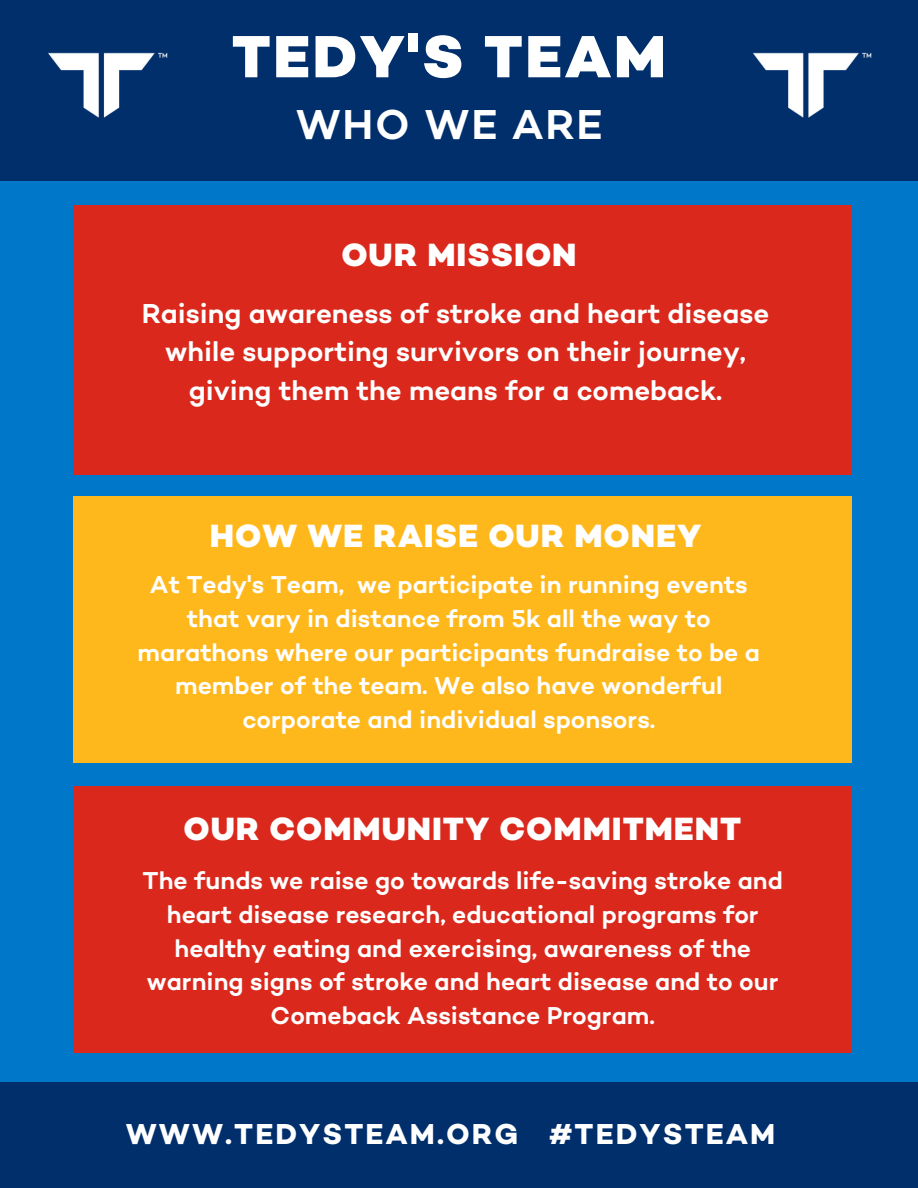
<style>
.page{position:relative;width:918px;height:1188px;background:#0077c8}
.page>*{position:absolute;margin:0;border:0;box-sizing:border-box;transform-origin:0 0}
.t1{font:800 60.6px "Campton";letter-spacing:.04em;color:#fff}
.t2{font:600 42.6px "Campton";letter-spacing:.04em;color:#fff}
.t3{font:800 32.85px "Campton";letter-spacing:.03em;color:#fff}
.t4{font:700 29.4px "Campton";letter-spacing:.07em;color:#fff}
.t5{font:600 27.9px/38.2px "Campton";color:#fff;text-align:center}
.t6{font:600 24.9px/33.8px "Campton";color:#fff;text-align:center}
</style>
<div class="page">
<div style="left:73px;top:786px;width:779px;height:267px;background:#da291c"></div>
<div style="left:73px;top:496px;width:779px;height:267px;background:#ffb81c"></div>
<div style="left:73px;top:205px;width:779px;height:269px;background:#da291c"></div>
<div style="left:0;top:0;width:918px;height:181px;background:#002f6c"></div>
<div style="left:0;top:1083px;width:918px;height:105px;background:#002f6c"></div>
<img style="left:48px;top:52px;width:120px;height:66px">
<img style="left:753px;top:52px;width:119px;height:66px">
<h1 class="t1" style="left:232px;top:31px;width:436px">TEDY'S TEAM</h1>
<h1 class="t2" style="left:296px;top:106px;width:309px">WHO WE ARE</h1>
<h2 class="t3" style="left:341px;top:241px;width:237px">OUR MISSION</h2>
<p class="t5" style="left:142px;top:297px;width:629px">Raising awareness of stroke and heart disease while supporting survivors on their journey, giving them the means for a comeback.</p>
<h4 class="t3" style="left:210px;top:522px;width:493px">HOW WE RAISE OUR MONEY</h4>
<h2 class="t6" style="left:138px;top:570px;width:624px">At Tedy's Team, we participate in running events that vary in distance from 5k all the way to marathons where our participants fundraise to be a member of the team. We also have wonderful corporate and individual sponsors.</h2>
<h2 class="t3" style="left:183px;top:815px;width:559px">OUR COMMUNITY COMMITMENT</h2>
<p class="t6" style="left:143px;top:866px;width:642px">The funds we raise go towards life-saving stroke and heart disease research, educational programs for healthy eating and exercising, awareness of the warning signs of stroke and heart disease and to our Comeback Assistance Program.</p>
<h3 class="t4" style="left:126px;top:1121px;width:651px">WWW.TEDYSTEAM.ORG #TEDYSTEAM</h3>
</div>
